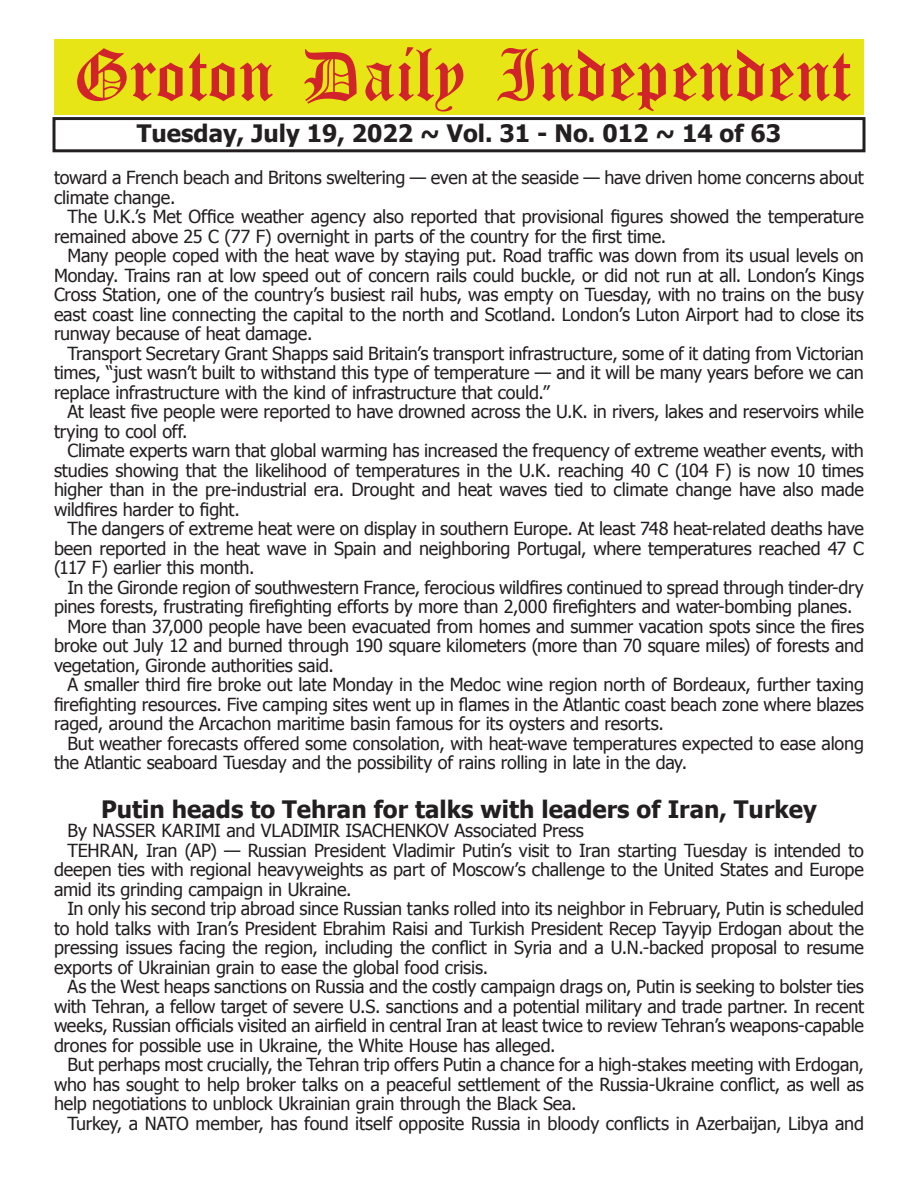
<style>
.page{position:relative;width:918px;height:1188px;background:#fff}
.page>*{position:absolute;margin:0;border:0;box-sizing:border-box;transform-origin:0 0}
.t1{font:54px "Old English Five";color:#d1232a}
.t2{font:700 24px "Tahoma";color:#231f20}
.t3{font:18px/19.5px "Tahoma";letter-spacing:-.01em;color:#231f20;text-align:justify}
</style>
<div class="page">
<div style="left:52px;top:117px;width:814px;height:35px;border:3px solid #231f20"></div>
<div style="left:54px;top:40px;width:810px;height:75px;background:#e7e515"></div>
<h1 class="t1" style="left:73px;top:50px;width:779px">Groton Daily Independent</h1>
<h2 class="t2" style="left:137px;top:116px;width:646px">Tuesday, July 19, 2022 ~ Vol. 31 - No. 012 ~ 14 of 63</h2>
<p class="t3" style="left:54px;top:167px;width:811px">toward a French beach and Britons sweltering — even at the seaside — have driven home concerns about climate change.</p>
<p class="t3" style="left:54px;top:206px;width:811px;text-indent:14px">The U.K.’s Met Office weather agency also reported that provisional figures showed the temperature remained above 25 C (77 F) overnight in parts of the country for the first time.</p>
<p class="t3" style="left:54px;top:245px;width:812px;text-indent:14px">Many people coped with the heat wave by staying put. Road traffic was down from its usual levels on Monday. Trains ran at low speed out of concern rails could buckle, or did not run at all. London’s Kings Cross Station, one of the country’s busiest rail hubs, was empty on Tuesday, with no trains on the busy east coast line connecting the capital to the north and Scotland. London’s Luton Airport had to close its runway because of heat damage.</p>
<p class="t3" style="left:54px;top:343px;width:812px;text-indent:14px">Transport Secretary Grant Shapps said Britain’s transport infrastructure, some of it dating from Victorian times, “just wasn’t built to withstand this type of temperature — and it will be many years before we can replace infrastructure with the kind of infrastructure that could.”</p>
<p class="t3" style="left:54px;top:401px;width:811px;text-indent:14px">At least five people were reported to have drowned across the U.K. in rivers, lakes and reservoirs while trying to cool off.</p>
<p class="t3" style="left:54px;top:440px;width:812px;text-indent:14px">Climate experts warn that global warming has increased the frequency of extreme weather events, with studies showing that the likelihood of temperatures in the U.K. reaching 40 C (104 F) is now 10 times higher than in the pre-industrial era. Drought and heat waves tied to climate change have also made wildfires harder to fight.</p>
<p class="t3" style="left:54px;top:518px;width:812px;text-indent:14px">The dangers of extreme heat were on display in southern Europe. At least 748 heat-related deaths have been reported in the heat wave in Spain and neighboring Portugal, where temperatures reached 47 C (117 F) earlier this month.</p>
<p class="t3" style="left:68px;top:577px;width:798px">In the Gironde region of southwestern France, ferocious wildfires continued to spread through tinder-dry</p>
<p class="t3" style="left:54px;top:596px;width:800px">pines forests, frustrating firefighting efforts by more than 2,000 firefighters and water-bombing planes.</p>
<p class="t3" style="left:68px;top:616px;width:798px">More than 37,000 people have been evacuated from homes and summer vacation spots since the fires</p>
<p class="t3" style="left:54px;top:635px;width:812px">broke out July 12 and burned through 190 square kilometers (more than 70 square miles) of forests and</p>
<p class="t3" style="left:54px;top:655px;width:282px">vegetation, Gironde authorities said.</p>
<p class="t3" style="left:68px;top:674px;width:798px">A smaller third fire broke out late Monday in the Medoc wine region north of Bordeaux, further taxing</p>
<p class="t3" style="left:54px;top:694px;width:811px">firefighting resources. Five camping sites went up in flames in the Atlantic coast beach zone where blazes</p>
<p class="t3" style="left:54px;top:713px;width:611px">raged, around the Arcachon maritime basin famous for its oysters and resorts.</p>
<p class="t3" style="left:68px;top:733px;width:798px">But weather forecasts offered some consolation, with heat-wave temperatures expected to ease along</p>
<p class="t3" style="left:54px;top:752px;width:635px">the Atlantic seaboard Tuesday and the possibility of rains rolling in late in the day.</p>
<h2 class="t2" style="left:101px;top:792px;width:717px">Putin heads to Tehran for talks with leaders of Iran, Turkey</h2>
<p class="t3" style="left:68px;top:820px;width:518px">By NASSER KARIMI and VLADIMIR ISACHENKOV Associated Press</p>
<p class="t3" style="left:68px;top:840px;width:798px">TEHRAN, Iran (AP) — Russian President Vladimir Putin’s visit to Iran starting Tuesday is intended to</p>
<p class="t3" style="left:54px;top:859px;width:812px">deepen ties with regional heavyweights as part of Moscow’s challenge to the United States and Europe</p>
<p class="t3" style="left:54px;top:879px;width:299px">amid its grinding campaign in Ukraine.</p>
<p class="t3" style="left:68px;top:898px;width:798px">In only his second trip abroad since Russian tanks rolled into its neighbor in February, Putin is scheduled</p>
<p class="t3" style="left:54px;top:918px;width:812px">to hold talks with Iran’s President Ebrahim Raisi and Turkish President Recep Tayyip Erdogan about the</p>
<p class="t3" style="left:54px;top:937px;width:812px">pressing issues facing the region, including the conflict in Syria and a U.N.-backed proposal to resume</p>
<p class="t3" style="left:54px;top:957px;width:436px">exports of Ukrainian grain to ease the global food crisis.</p>
<p class="t3" style="left:68px;top:976px;width:798px">As the West heaps sanctions on Russia and the costly campaign drags on, Putin is seeking to bolster ties</p>
<p class="t3" style="left:54px;top:996px;width:812px">with Tehran, a fellow target of severe U.S. sanctions and a potential military and trade partner. In recent</p>
<p class="t3" style="left:54px;top:1015px;width:812px">weeks, Russian officials visited an airfield in central Iran at least twice to review Tehran’s weapons-capable</p>
<p class="t3" style="left:54px;top:1035px;width:503px">drones for possible use in Ukraine, the White House has alleged.</p>
<p class="t3" style="left:68px;top:1054px;width:798px">But perhaps most crucially, the Tehran trip offers Putin a chance for a high-stakes meeting with Erdogan,</p>
<p class="t3" style="left:54px;top:1074px;width:811px">who has sought to help broker talks on a peaceful settlement of the Russia-Ukraine conflict, as well as</p>
<p class="t3" style="left:54px;top:1093px;width:524px">help negotiations to unblock Ukrainian grain through the Black Sea.</p>
<p class="t3" style="left:68px;top:1113px;width:798px">Turkey, a NATO member, has found itself opposite Russia in bloody conflicts in Azerbaijan, Libya and</p>
</div>
